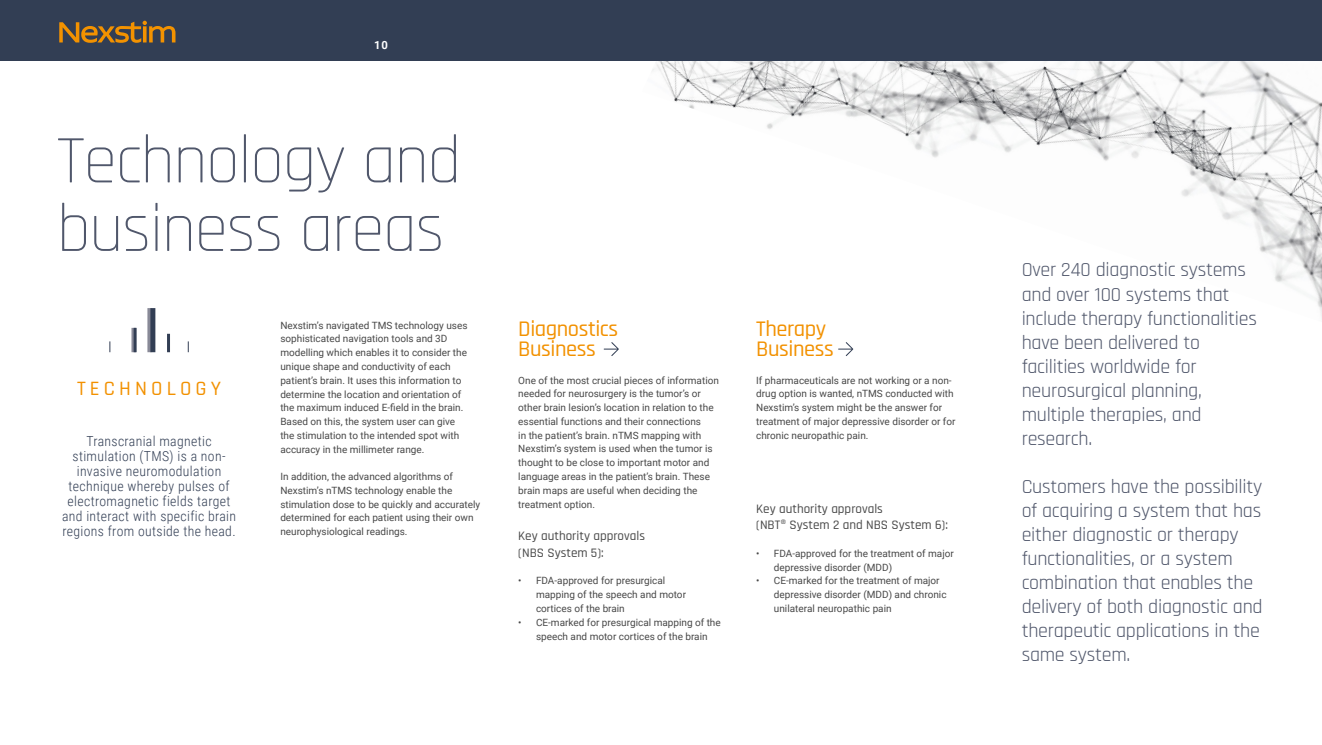
<style>
.page{position:relative;width:1322px;height:745px;background:#fff}
.page>*{position:absolute;margin:0;border:0;box-sizing:border-box;transform-origin:0 0}
.t1{font:300 68.38px/68.4px "Rajdhani";letter-spacing:-.025em;color:#50576b}
.t2{font:500 22.5px/20px "Rajdhani";letter-spacing:-.02em;color:#f29100}
.t3{font:500 20.62px "Rajdhani";letter-spacing:.2em;color:#f29100}
.t4{font:20px/24px "Rajdhani";letter-spacing:-.015em;color:#50576b}
.t5{font:300 13.75px/15px "Roboto Condensed";letter-spacing:.025em;color:#323e54;text-align:center}
.t6{font:500 13.12px/16.5px "Rajdhani";color:#484848}
.t7{font:700 11.25px "Roboto";color:#fff}
.t8{font:10px/13.8px "Roboto";color:#484848}
</style>
<div class="page">
<hr style="left:167px;top:333px;width:3px;height:19px;background:#323e54">
<svg style="left:131px;top:327px;width:3px;height:25px"></svg>
<hr style="left:134px;top:327px;width:3px;height:25px;background:#323e54">
<svg style="left:147px;top:308px;width:3px;height:44px"></svg>
<div style="left:150px;top:308px;width:5px;height:44px;background:#323e54"></div>
<img style="left:642px;top:60px;width:680px;height:258px">
<svg style="left:604px;top:342px;width:15px;height:14px"></svg>
<svg style="left:838px;top:342px;width:15px;height:14px"></svg>
<div style="left:0;top:0;width:1322px;height:60px;background:#323e54"></div>
<svg style="left:59px;top:21px;width:116px;height:22px"></svg>
<p class="t7" style="left:374px;top:37px;width:15px">10</p>
<h1 class="t1" style="left:57px;top:128px;width:406px">Technology and business areas</h1>
<h3 class="t3" style="left:77px;top:376px;width:146px">TECHNOLOGY</h3>
<h3 class="t5" style="left:62px;top:432px;width:176px">Transcranial magnetic stimulation (TMS) is a non&shy;invasive neuromodulation technique whereby pulses of electromagnetic fields target and interact with specific brain regions from outside the head.</h3>
<p class="t8" style="left:280px;top:318px;width:189px">Nexstim’s navigated TMS technology uses sophisticated navigation tools and 3D modelling which enables it to consider the unique shape and conductivity of each patient’s brain. It uses this information to determine the location and orientation of the maximum induced E-field in the brain.<br>Based on this, the system user can give the stimulation to the intended spot with accuracy in the millimeter range.</p>
<p class="t8" style="left:280px;top:469px;width:201px">In addition, the advanced algorithms of Nexstim’s nTMS technology enable the stimulation dose to be quickly and accurately determined for each patient using their own neurophysiological readings.</p>
<h2 class="t2" style="left:518px;top:319px;width:101px">Diagnostics<br>Business</h2>
<p class="t8" style="left:518px;top:372px;width:202px">One of the most crucial pieces of information needed for neurosurgery is the tumor’s or other brain lesion’s location in relation to the essential functions and their connections<br>in the patient’s brain. nTMS mapping with Nexstim’s system is used when the tumor is thought to be close to important motor and language areas in the patient’s brain. These brain maps are useful when deciding the treatment option.</p>
<h3 class="t6" style="left:518px;top:528px;width:128px">Key authority approvals (NBS System 5):</h3>
<p class="t8" style="left:536px;top:573px;width:152px;text-indent:-18px">• FDA-approved for presurgical mapping of the speech and motor cortices of the brain</p>
<p class="t8" style="left:518px;top:614px;width:204px;text-align:center">• CE-marked for presurgical mapping of the speech and motor cortices of the brain</p>
<h2 class="t2" style="left:756px;top:319px;width:79px">Therapy<br>Business</h2>
<p class="t8" style="left:756px;top:372px;width:201px">If pharmaceuticals are not working or a non&shy;drug option is wanted, nTMS conducted with Nexstim’s system might be the answer for treatment of major depressive disorder or for chronic neuropathic pain.</p>
<h3 class="t6" style="left:756px;top:500px;width:193px">Key authority approvals<br>(NBT® System 2 and NBS System 6):</h3>
<p class="t8" style="left:774px;top:545px;width:181px;text-indent:-18px">• FDA-approved for the treatment of major depressive disorder (MDD)</p>
<p class="t8" style="left:774px;top:573px;width:174px;text-indent:-18px">• CE-marked for the treatment of major depressive disorder (MDD) and chronic unilateral neuropathic pain</p>
<h3 class="t4" style="left:1021px;top:258px;width:237px">Over 240 diagnostic systems and over 100 systems that include therapy functionalities have been delivered to facilities worldwide for neurosurgical planning, multiple therapies, and research.</h3>
<h3 class="t4" style="left:1021px;top:474px;width:242px">Customers have the possibility of acquiring a system that has either diagnostic or therapy functionalities, or a system combination that enables the delivery of both diagnostic and therapeutic applications in the same system.</h3>
</div>
